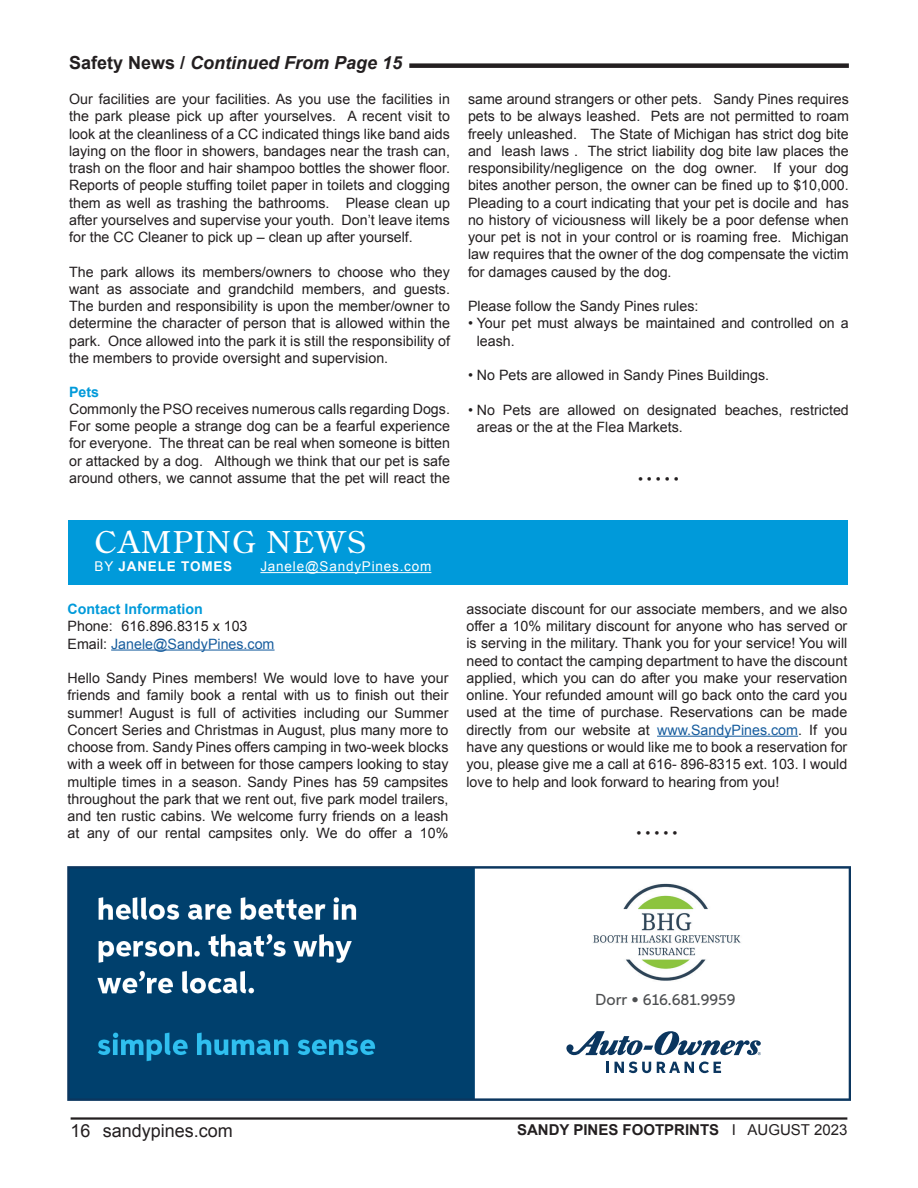
<style>
.page{position:relative;width:918px;height:1188px;background:#fff}
.page>*{position:absolute;margin:0;border:0;box-sizing:border-box;transform-origin:0 0}
.t1{font:30px "Century Old Style Std";letter-spacing:.04em;color:#fff;scale:1.08 1}
.t2{font:italic 700 18px "Arial";color:#231f20}
.t3{font:18px "Arial";color:#231f20}
.t4{font:500 15.9px "Aspira";color:#4e5052}
.t5{font:700 15px "Arial";color:#231f20}
.t6{font:14.25px/17.2px "Arial";color:#231f20;text-align:justify}
.t7{font:700 14.25px "Arial";color:#009ada}
.t8{font:13.5px "Arial";letter-spacing:.06em;color:#fff}
.t9{font:700 13.5px "Arial";letter-spacing:.06em;color:#fff}
.s1{font-style:normal}
.s2{font-weight:400}
.s3{color:#175d9e}
</style>
<div class="page">
<hr style="left:71px;top:1117px;width:776px;height:3px;background:#231f20">
<div style="left:409px;top:63px;width:440px;height:5px;background:#231f20"></div>
<svg style="left:68px;top:866px;width:782px;height:235px;fill:#06406d"></svg>
<img style="left:586px;top:880px;width:159px;height:103px">
<hr style="left:111px;top:650px;width:164px;height:1px;background:#175d9e">
<hr style="left:657px;top:736px;width:141px;height:1px;background:#175d9e">
<div style="left:68px;top:520px;width:779px;height:65px;background:#009ada"></div>
<hr style="left:260px;top:572px;width:171px;height:1px;background:#fff">
<p class="t2" style="left:69px;top:51px;width:335px"><span class="s1">Safety News /</span> Continued From Page 15</p>
<p class="t6" style="left:69px;top:91px;width:382px">Our facilities are your facilities. As you use the facilities in the park please pick up after yourselves. A recent visit to look at the cleanliness of a CC indicated things like band aids laying on the floor in showers, bandages near the trash can, trash on the floor and hair shampoo bottles the shower floor.<br>Reports of people stuffing toilet paper in toilets and clogging them as well as trashing the bathrooms. Please clean up after yourselves and supervise your youth. Don’t leave items for the CC Cleaner to pick up – clean up after yourself.</p>
<p class="t6" style="left:69px;top:263px;width:382px">The park allows its members/owners to choose who they want as associate and grandchild members, and guests.<br>The burden and responsibility is upon the member/owner to determine the character of person that is allowed within the park. Once allowed into the park it is still the responsibility of the members to provide oversight and supervision.</p>
<p class="t7" style="left:69px;top:382px;width:32px">Pets</p>
<p class="t6" style="left:69px;top:400px;width:382px">Commonly the PSO receives numerous calls regarding Dogs.<br>For some people a strange dog can be a fearful experience for everyone. The threat can be real when someone is bitten or attacked by a dog. Although we think that our pet is safe around others, we cannot assume that the pet will react the</p>
<p class="t6" style="left:468px;top:91px;width:382px">same around strangers or other pets. Sandy Pines requires pets to be always leashed. Pets are not permitted to roam freely unleashed. The State of Michigan has strict dog bite and leash laws . The strict liability dog bite law places the responsibility/negligence on the dog owner. If your dog bites another person, the owner can be fined up to $10,000.<br>Pleading to a court indicating that your pet is docile and has no history of viciousness will likely be a poor defense when your pet is not in your control or is roaming free. Michigan law requires that the owner of the dog compensate the victim for damages caused by the dog.</p>
<p class="t6" style="left:468px;top:298px;width:232px">Please follow the Sandy Pines rules:</p>
<p class="t6" style="left:477px;top:315px;width:374px;text-indent:-9px">• Your pet must always be maintained and controlled on a leash.</p>
<p class="t6" style="left:468px;top:367px;width:303px">• No Pets are allowed in Sandy Pines Buildings.</p>
<p class="t6" style="left:477px;top:401px;width:373px;text-indent:-9px">• No Pets are allowed on designated beaches, restricted areas or the at the Flea Markets.</p>
<p class="t6" style="left:638px;top:470px;width:42px">• • • • •</p>
<h1 class="t1" style="left:95px;top:523px;width:252px">CAMPING NEWS</h1>
<p class="t9" style="left:95px;top:558px;width:139px"><span class="s2">BY</span> JANELE TOMES</p>
<p class="t8" style="left:260px;top:558px;width:172px">Janele@SandyPines.com</p>
<p class="t7" style="left:68px;top:600px;width:137px">Contact Information</p>
<p class="t6" style="left:68px;top:618px;width:208px">Phone: 616.896.8315 x 103<br>Email: <span class="s3">Janele@SandyPines.com</span></p>
<p class="t6" style="left:68px;top:670px;width:382px">Hello Sandy Pines members! We would love to have your friends and family book a rental with us to finish out their summer! August is full of activities including our Summer Concert Series and Christmas in August, plus many more to choose from. Sandy Pines offers camping in two-week blocks with a week off in between for those campers looking to stay multiple times in a season. Sandy Pines has 59 campsites throughout the park that we rent out, five park model trailers, and ten rustic cabins. We welcome furry friends on a leash at any of our rental campsites only. We do offer a 10%</p>
<p class="t6" style="left:466px;top:600px;width:382px">associate discount for our associate members, and we also offer a 10% military discount for anyone who has served or is serving in the military. Thank you for your service! You will need to contact the camping department to have the discount applied, which you can do after you make your reservation online. Your refunded amount will go back onto the card you used at the time of purchase. Reservations can be made directly from our website at <span class="s3">www.SandyPines.com</span>. If you have any questions or would like me to book a reservation for you, please give me a call at 616- 896-8315 ext. 103. I would love to help and look forward to hearing from you!</p>
<p class="t6" style="left:637px;top:825px;width:42px">• • • • •</p>
<p class="t4" style="left:595px;top:990px;width:142px">Dorr • 616.681.9959</p>
<p class="t3" style="left:71px;top:1119px;width:164px">16 sandypines.com</p>
<p class="t5" style="left:517px;top:1119px;width:332px">SANDY PINES FOOTPRINTS <span class="s2">I AUGUST 2023</span></p>
</div>
